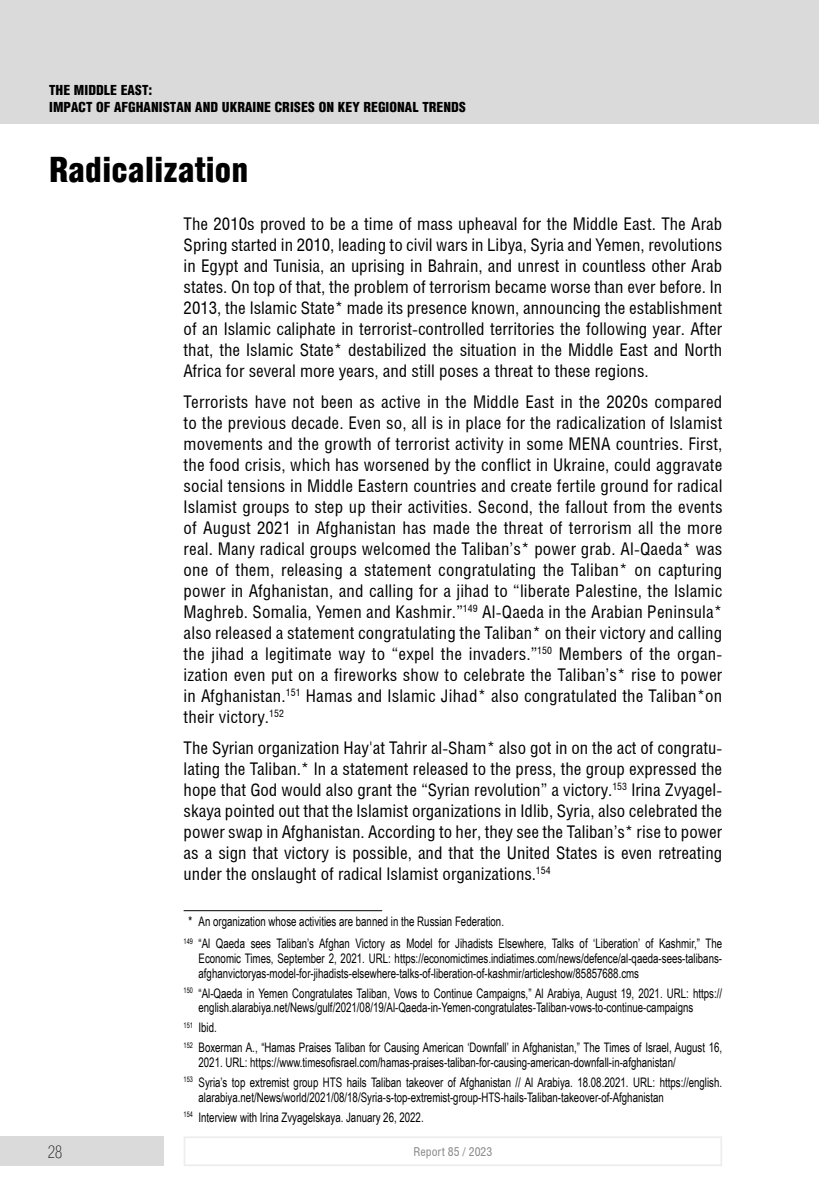
<style>
.page{position:relative;width:819px;height:1191px;background:#fff}
.page>*{position:absolute;margin:0;border:0;box-sizing:border-box;transform-origin:0 0}
.Название_материала{font:900 35px "Helios Cond";color:#000}
.Основной_текст{font:17.5px/21px "Helios Cond";color:#000;text-align:justify}
.t1{font:17.5px "Helios Cond Thin C";color:#000}
.t2{font:900 14px/17.5px "Helios Cond";color:#000}
.Сноска_3_цифры{font:13.12px/14.9px "Arial Narrow";color:#000;scale:.9 1}
.Сноска_с_чертой{font:13.12px "Arial Narrow";color:#000;scale:.9 1}
.t3{font:12.25px "Helios Cond";color:#878787}
</style>
<div class="page">
<div style="left:0;top:0;width:819px;height:124px;background:#dadada"></div>
<div style="left:0;top:1136px;width:164px;height:30px;background:#dadada"></div>
<div style="left:184px;top:1136px;width:538px;height:30px;border:2px solid #ededed"></div>
<hr style="left:184px;top:910px;width:198px;height:1px;background:#000">
<p class="t2" style="left:49px;top:81px;width:418px">THE MIDDLE EAST:<br>IMPACT OF AFGHANISTAN AND UKRAINE CRISES ON KEY REGIONAL TRENDS</p>
<p class="Название_материала" style="left:49px;top:151px;width:201px">Radicalization</p>
<p class="Основной_текст" style="left:184px;top:212px;width:540px">The 2010s proved to be a time of mass upheaval for the Middle East. The Arab Spring started in 2010, leading to civil wars in Libya, Syria and Yemen, revolutions in Egypt and Tunisia, an uprising in Bahrain, and unrest in countless other Arab states. On top of that, the problem of terrorism became worse than ever before. In 2013, the Islamic State* made its presence known, announcing the establishment of an Islamic caliphate in terrorist-controlled territories the following year. After that, the Islamic State* destabilized the situation in the Middle East and North Africa for several more years, and still poses a threat to these regions.</p>
<p class="Основной_текст" style="left:184px;top:390px;width:540px">Terrorists have not been as active in the Middle East in the 2020s compared to the previous decade. Even so, all is in place for the radicalization of Islamist movements and the growth of terrorist activity in some MENA countries. First, the food crisis, which has worsened by the conflict in Ukraine, could aggravate social tensions in Middle Eastern countries and create fertile ground for radical Islamist groups to step up their activities. Second, the fallout from the events of August 2021 in Afghanistan has made the threat of terrorism all the more real. Many radical groups welcomed the Taliban’s* power grab. Al-Qaeda* was one of them, releasing a statement congratulating the Taliban* on capturing power in Afghanistan, and calling for a jihad to “liberate Palestine, the Islamic Maghreb. Somalia, Yemen and Kashmir.”<sup>149</sup> Al-Qaeda in the Arabian Peninsula* also released a statement congratulating the Taliban* on their victory and calling the jihad a legitimate way to “expel the invaders.”<sup>150</sup> Members of the organ&shy;ization even put on a fireworks show to celebrate the Taliban’s* rise to power in Afghanistan.<sup>151</sup> Hamas and Islamic Jihad* also congratulated the Taliban*on their victory.<sup>152</sup></p>
<p class="Основной_текст" style="left:184px;top:736px;width:540px">The Syrian organization Hay'at Tahrir al-Sham* also got in on the act of congratu&shy;lating the Taliban.* In a statement released to the press, the group expressed the hope that God would also grant the “Syrian revolution” a victory.<sup>153</sup> Irina Zvyagel&shy;skaya pointed out that the Islamist organizations in Idlib, Syria, also celebrated the power swap in Afghanistan. According to her, they see the Taliban’s* rise to power as a sign that victory is possible, and that the United States is even retreating under the onslaught of radical Islamist organizations.<sup>154</sup></p>
<p class="Сноска_с_чертой" style="left:189px;top:911px;width:352px">* An organization whose activities are banned in the Russian Federation.</p>
<p class="Сноска_3_цифры" style="left:198px;top:935px;width:583px;text-align:justify;text-indent:-15px"><sup>149</sup> “Al Qaeda sees Taliban’s Afghan Victory as Model for Jihadists Elsewhere, Talks of ‘Liberation’ of Kashmir,” The Economic Times, September 2, 2021. URL: https://economictimes.indiatimes.com/news/defence/al-qaeda-sees-talibans&shy;afghanvictoryas-model-for-jihadists-elsewhere-talks-of-liberation-of-kashmir/articleshow/85857688.cms</p>
<p class="Сноска_3_цифры" style="left:198px;top:985px;width:583px;text-indent:-15px"><sup>150</sup> “Al-Qaeda in Yemen Congratulates Taliban, Vows to Continue Campaigns,” Al Arabiya, August 19, 2021. URL: https:// english.alarabiya.net/News/gulf/2021/08/19/Al-Qaeda-in-Yemen-congratulates-Taliban-vows-to-continue-campaigns</p>
<p class="Сноска_3_цифры" style="left:184px;top:1019px;width:38px"><sup>151</sup> Ibid.</p>
<p class="Сноска_3_цифры" style="left:198px;top:1039px;width:583px;text-indent:-15px"><sup>152</sup> Boxerman A., “Hamas Praises Taliban for Causing American ‘Downfall’ in Afghanistan,” The Times of Israel, August 16,<br>2021. URL: https://www.timesofisrael.com/hamas-praises-taliban-for-causing-american-downfall-in-afghanistan/</p>
<p class="Сноска_3_цифры" style="left:198px;top:1074px;width:583px;text-indent:-15px"><sup>153</sup> Syria’s top extremist group HTS hails Taliban takeover of Afghanistan // Al Arabiya. 18.08.2021. URL: https://english. alarabiya.net/News/world/2021/08/18/Syria-s-top-extremist-group-HTS-hails-Taliban-takeover-of-Afghanistan</p>
<p class="Сноска_3_цифры" style="left:184px;top:1109px;width:268px"><sup>154</sup> Interview with Irina Zvyagelskaya. January 26, 2022.</p>
<p class="t1" style="left:48px;top:1142px;width:16px">28</p>
<p class="t3" style="left:413px;top:1144px;width:80px">Report 85 / 2023</p>
</div>
